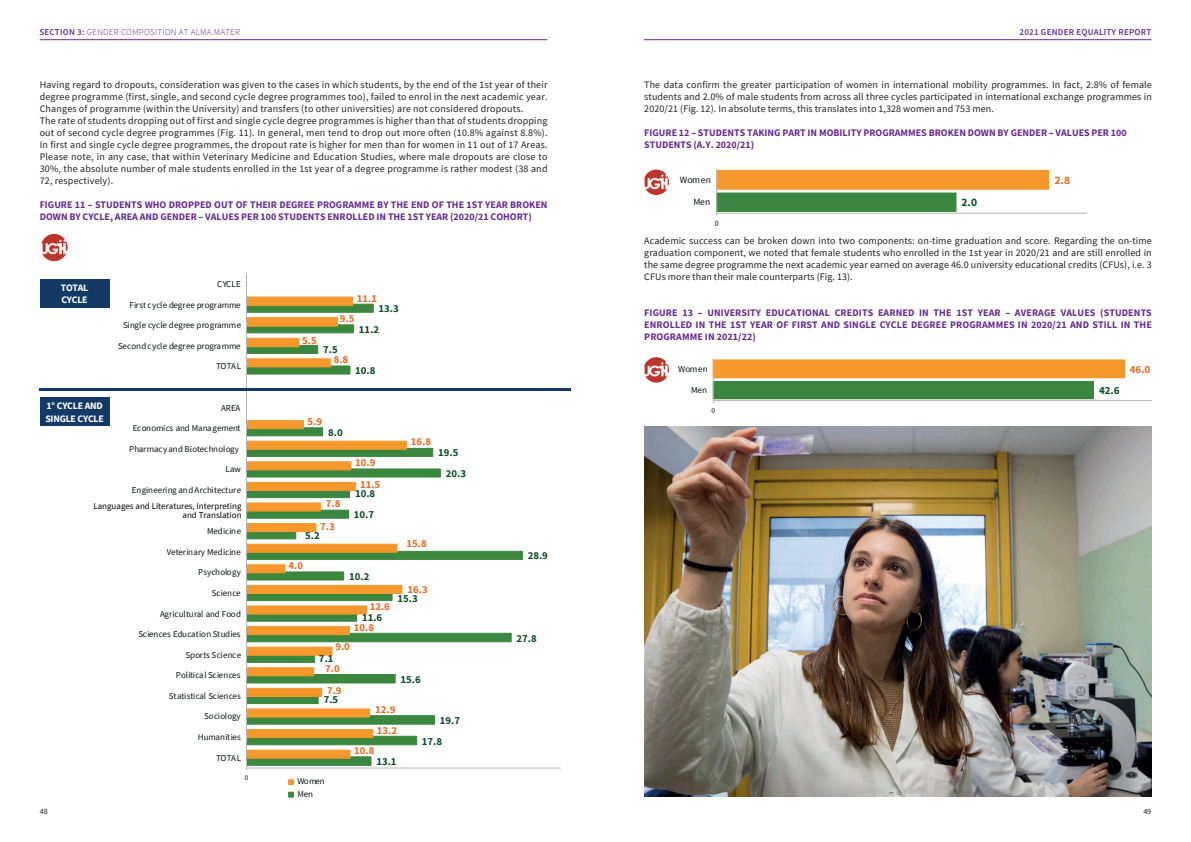
<style>
.page{position:relative;width:1191px;height:842px;background:#fff}
.page>*{position:absolute;margin:0;border:0;box-sizing:border-box;transform-origin:0 0}
.t1{font:700 11.5px "Source Sans Pro";color:#0d4f27}
.t2{font:700 11.5px "Source Sans Pro";color:#e56d25}
.t3{font:700 11px "Source Sans Pro";color:#0d4f27}
.t4{font:700 11px "Source Sans Pro";color:#e56d25}
.t5{font:700 10.7px "Source Sans Pro";color:#0d4f27}
.t6{font:700 10.7px "Source Sans Pro";color:#e56d25}
.testo_paragrafo{font:10px/12px "Source Sans Pro";letter-spacing:.015em;color:#231f20;text-align:justify}
.testo_paragrafo-2{font:700 10px/12px "Source Sans Pro";color:#672d91}
.titolo_FIG_TAB{font:700 10px/12px "Source Sans Pro";letter-spacing:.01em;color:#672d91;text-align:justify}
.t7{font:700 9.8px/12.5px "Source Sans Pro";letter-spacing:-.025em;color:#fff}
.t8{font:9.6px "Source Sans Pro";letter-spacing:.005em;color:#0d1214}
.t9{font:9.1px "Source Sans Pro";letter-spacing:.005em;color:#0d1214}
.t10{font:9px/12.5px "Source Sans Pro";letter-spacing:-.005em;color:#0d1214}
.t11{font:9px/8.1px "Source Sans Pro";color:#000001;text-align:right}
.t12{font:300 9px "Source Sans Pro";letter-spacing:.025em;color:#672d91}
.t13{font:600 9px "Source Sans Pro";letter-spacing:.025em;color:#672d91}
.t14{font:9px "Source Sans Pro";letter-spacing:-.025em;color:#0d1214}
.t15{font:8px "Source Sans Pro";color:#231f20}
.t16{font:7.7px "Source Sans Pro";color:#0d1214}
.t17{font:7.3px "Source Sans Pro";color:#0d1214}
.t18{font:7.2px "Source Sans Pro";color:#0d1214}
.s1{font-weight:600}
</style>
<div class="page">
<hr style="left:40px;top:39px;width:507px;height:1px;background:#672d91">
<hr style="left:643px;top:39px;width:508px;height:1px;background:#672d91">
<div style="left:713px;top:381px;width:380px;height:18px;background:#3b873f"></div>
<div style="left:713px;top:360px;width:411px;height:18px;background:#f7982c"></div>
<hr style="left:713px;top:400px;width:438px;height:1px;background:#b2b6b6">
<hr style="left:713px;top:359px;width:1px;height:42px;background:#b2b6b6">
<img style="left:40px;top:233px;width:29px;height:29px">
<img style="left:643px;top:357px;width:26px;height:26px;border-radius:13px">
<img style="left:644px;top:427px;width:507px;height:370px">
<svg style="left:247px;top:390px;width:275px;height:375px"></svg>
<svg style="left:247px;top:297px;width:159px;height:461px"></svg>
<hr style="left:246px;top:768px;width:315px;height:1px;background:#b2b6b6">
<hr style="left:246px;top:274px;width:1px;height:494px;background:#b2b6b6">
<svg style="left:288px;top:779px;width:6px;height:6px"></svg>
<svg style="left:288px;top:792px;width:6px;height:5px"></svg>
<div style="left:40px;top:279px;width:69px;height:29px;background:#133a65"></div>
<div style="left:40px;top:398px;width:69px;height:28px;background:#133a65"></div>
<hr style="left:40px;top:388px;width:531px;height:2px;background:#133a65">
<div style="left:716px;top:193px;width:240px;height:18px;background:#3b873f"></div>
<div style="left:716px;top:170px;width:332px;height:19px;background:#f7982c"></div>
<hr style="left:716px;top:213px;width:370px;height:1px;background:#b2b6b6">
<hr style="left:716px;top:169px;width:1px;height:44px;background:#b2b6b6">
<p class="t12" style="left:39px;top:27px;width:202px"><span class="s1">SECTION 3:</span> GENDER COMPOSITION AT ALMA MATER</p>
<p class="t13" style="left:1019px;top:26px;width:133px">2021 GENDER EQUALITY REPORT</p>
<p class="testo_paragrafo" style="left:40px;top:78px;width:509px">Having regard to dropouts, consideration was given to the cases in which students, by the end of the 1st year of their degree programme (first, single, and second cycle degree programmes too), failed to enrol in the next academic year.<br>Changes of programme (within the University) and transfers (to other universities) are not considered dropouts.</p>
<p class="testo_paragrafo" style="left:40px;top:114px;width:509px">The rate of students dropping out of first and single cycle degree programmes is higher than that of students dropping out of second cycle degree programmes (Fig. 11). In general, men tend to drop out more often (10.8% against 8.8%).<br>In first and single cycle degree programmes, the dropout rate is higher for men than for women in 11 out of 17 Areas.<br>Please note, in any case, that within Veterinary Medicine and Education Studies, where male dropouts are close to 30%, the absolute number of male students enrolled in the 1st year of a degree programme is rather modest (38 and 72, respectively).</p>
<p class="testo_paragrafo-2" style="left:40px;top:198px;width:509px">FIGURE 11 – STUDENTS WHO DROPPED OUT OF THEIR DEGREE PROGRAMME BY THE END OF THE 1ST YEAR BROKEN<br>DOWN BY CYCLE, AREA AND GENDER – VALUES PER 100 STUDENTS ENROLLED IN THE 1ST YEAR (2020/21 COHORT)</p>
<p class="t7" style="left:61px;top:281px;width:29px">TOTAL<br>CYCLE</p>
<p class="t10" style="left:217px;top:278px;width:25px">CYCLE</p>
<p class="t10" style="left:130px;top:298px;width:112px">First cycle degree programme</p>
<p class="t6" style="left:357px;top:291px;width:22px">11.1</p>
<p class="t5" style="left:378px;top:301px;width:22px">13.3</p>
<p class="t10" style="left:123px;top:319px;width:120px">Single cycle degree programme</p>
<p class="t6" style="left:340px;top:311px;width:16px">9.5</p>
<p class="t5" style="left:359px;top:322px;width:22px">11.2</p>
<p class="t10" style="left:118px;top:339px;width:124px">Second cycle degree programme</p>
<p class="t6" style="left:302px;top:333px;width:16px">5.5</p>
<p class="t5" style="left:323px;top:342px;width:16px">7.5</p>
<p class="t10" style="left:216px;top:360px;width:26px">TOTAL</p>
<p class="t6" style="left:334px;top:352px;width:16px">8.8</p>
<p class="t5" style="left:355px;top:363px;width:22px">10.8</p>
<p class="t7" style="left:45px;top:399px;width:60px">1° CYCLE AND<br>SINGLE CYCLE</p>
<p class="t10" style="left:221px;top:401px;width:21px">AREA</p>
<p class="t14" style="left:133px;top:422px;width:109px">Economics and Management</p>
<p class="t10" style="left:129px;top:442px;width:111px">Pharmacy and Biotechnology</p>
<p class="t6" style="left:308px;top:414px;width:16px">5.9</p>
<p class="t5" style="left:328px;top:425px;width:16px">8.0</p>
<p class="t6" style="left:411px;top:434px;width:22px">16.8</p>
<p class="t5" style="left:438px;top:445px;width:22px">19.5</p>
<p class="t10" style="left:225px;top:463px;width:17px">Law</p>
<p class="t6" style="left:355px;top:455px;width:22px">10.9</p>
<p class="t5" style="left:446px;top:466px;width:22px">20.3</p>
<p class="t10" style="left:132px;top:484px;width:111px">Engineering and Architecture</p>
<p class="t6" style="left:360px;top:477px;width:22px">11.5</p>
<p class="t5" style="left:355px;top:487px;width:22px">10.8</p>
<p class="t11" style="left:93px;top:502px;width:150px">Languages and Literatures, Interpreting and Translation</p>
<p class="t6" style="left:326px;top:496px;width:16px">7.8</p>
<p class="t5" style="left:354px;top:507px;width:22px">10.7</p>
<p class="t10" style="left:207px;top:525px;width:35px">Medicine</p>
<p class="t10" style="left:167px;top:545px;width:76px">Veterinary Medicine</p>
<p class="t6" style="left:320px;top:520px;width:16px">7.3</p>
<p class="t5" style="left:305px;top:528px;width:16px">5.2</p>
<p class="t6" style="left:406px;top:537px;width:22px">15.8</p>
<p class="t5" style="left:527px;top:548px;width:22px">28.9</p>
<p class="t10" style="left:198px;top:566px;width:44px">Psychology</p>
<p class="t6" style="left:288px;top:558px;width:16px">4.0</p>
<p class="t5" style="left:349px;top:569px;width:22px">10.2</p>
<p class="t10" style="left:212px;top:587px;width:30px">Science</p>
<p class="t10" style="left:160px;top:607px;width:83px">Agricultural and Food</p>
<p class="t6" style="left:370px;top:599px;width:22px">12.6</p>
<p class="t5" style="left:362px;top:610px;width:22px">11.6</p>
<p class="t6" style="left:407px;top:582px;width:22px">16.3</p>
<p class="t5" style="left:397px;top:591px;width:22px">15.3</p>
<p class="t10" style="left:138px;top:628px;width:104px">Sciences Education Studies</p>
<p class="t10" style="left:186px;top:648px;width:57px">Sports Science</p>
<p class="t6" style="left:354px;top:620px;width:22px">10.8</p>
<p class="t6" style="left:335px;top:640px;width:16px">9.0</p>
<p class="t5" style="left:319px;top:651px;width:16px">7.1</p>
<p class="t5" style="left:516px;top:631px;width:22px">27.8</p>
<p class="t10" style="left:176px;top:669px;width:66px">Political Sciences</p>
<p class="t6" style="left:325px;top:661px;width:16px">7.0</p>
<p class="t5" style="left:400px;top:672px;width:22px">15.6</p>
<p class="t10" style="left:169px;top:689px;width:73px">Statistical Sciences</p>
<p class="t6" style="left:327px;top:683px;width:16px">7.9</p>
<p class="t5" style="left:324px;top:692px;width:16px">7.5</p>
<p class="t10" style="left:204px;top:710px;width:38px">Sociology</p>
<p class="t6" style="left:375px;top:702px;width:22px">12.9</p>
<p class="t5" style="left:440px;top:713px;width:22px">19.7</p>
<p class="t10" style="left:198px;top:731px;width:45px">Humanities</p>
<p class="t6" style="left:377px;top:723px;width:22px">13.2</p>
<p class="t5" style="left:422px;top:734px;width:22px">17.8</p>
<p class="t10" style="left:216px;top:751px;width:26px">TOTAL</p>
<p class="t6" style="left:354px;top:743px;width:22px">10.8</p>
<p class="t5" style="left:376px;top:754px;width:22px">13.1</p>
<p class="t18" style="left:245px;top:773px;width:5px">0</p>
<p class="t10" style="left:297px;top:775px;width:29px">Women<br>Men</p>
<p class="testo_paragrafo" style="left:644px;top:78px;width:509px">The data confirm the greater participation of women in international mobility programmes. In fact, 2.8% of female students and 2.0% of male students from across all three cycles participated in international exchange programmes in 2020/21 (Fig. 12). In absolute terms, this translates into 1,328 women and 753 men.</p>
<p class="testo_paragrafo-2" style="left:644px;top:126px;width:484px">FIGURE 12 – STUDENTS TAKING PART IN MOBILITY PROGRAMMES BROKEN DOWN BY GENDER – VALUES PER 100<br>STUDENTS (A.Y. 2020/21)</p>
<p class="t8" style="left:680px;top:174px;width:33px">Women</p>
<p class="t8" style="left:693px;top:196px;width:18px">Men</p>
<p class="t16" style="left:715px;top:218px;width:5px">0</p>
<p class="t1" style="left:961px;top:195px;width:17px">2.0</p>
<p class="t2" style="left:1054px;top:173px;width:17px">2.8</p>
<p class="testo_paragrafo" style="left:644px;top:234px;width:509px">Academic success can be broken down into two components: on-time graduation and score. Regarding the on-time graduation component, we noted that female students who enrolled in the 1st year in 2020/21 and are still enrolled in the same degree programme the next academic year earned on average 46.0 university educational credits (CFUs), i.e. 3<br>CFUs more than their male counterparts (Fig. 13).</p>
<p class="titolo_FIG_TAB" style="left:644px;top:306px;width:509px">FIGURE 13 – UNIVERSITY EDUCATIONAL CREDITS EARNED IN THE 1ST YEAR – AVERAGE VALUES (STUDENTS ENROLLED IN THE 1ST YEAR OF FIRST AND SINGLE CYCLE DEGREE PROGRAMMES IN 2020/21 AND STILL IN THE PROGRAMME IN 2021/22)</p>
<p class="t9" style="left:678px;top:363px;width:31px">Women</p>
<p class="t9" style="left:691px;top:384px;width:17px">Men</p>
<p class="t17" style="left:711px;top:406px;width:5px">0</p>
<p class="t3" style="left:1099px;top:383px;width:22px">42.6</p>
<p class="t4" style="left:1129px;top:362px;width:22px">46.0</p>
<p class="t15" style="left:40px;top:806px;width:9px">48</p>
<p class="t15" style="left:1143px;top:807px;width:9px">49</p>
</div>
